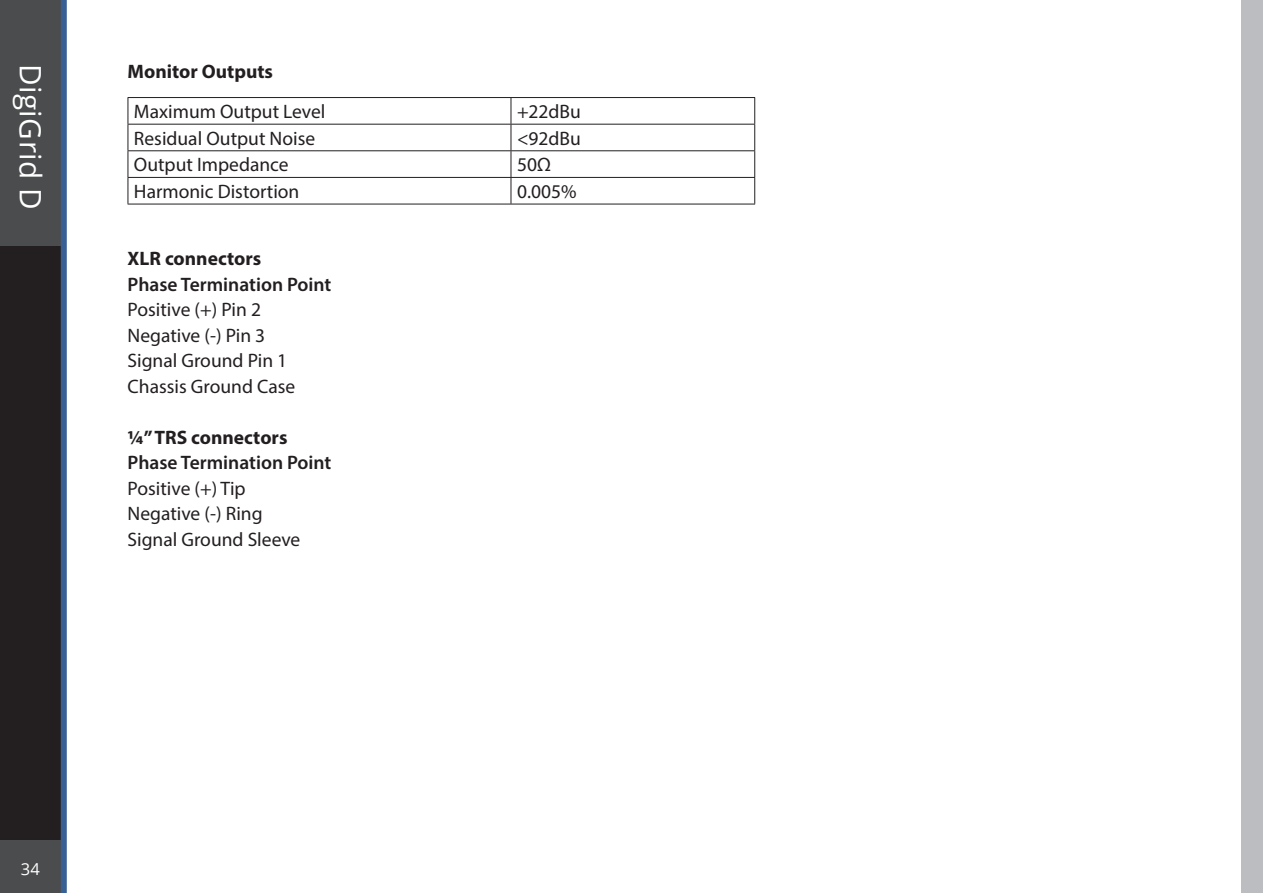
<style>
.page{position:relative;width:1263px;height:893px;background:#fff}
.page>*{position:absolute;margin:0;border:0;box-sizing:border-box;transform-origin:0 0}
.t1{font:29.7px "Open Sans";letter-spacing:.015em;color:#fff}
.t2{font:19.5px/25.5px "Myriad Pro";color:#231f20}
.t3{font:700 19.5px "Myriad Pro";color:#231f20}
.t4{font:600 19.5px "Myriad Pro";color:#231f20}
.t5{font:16.5px "Open Sans";color:#fff}
</style>
<div class="page">
<div style="left:1242px;top:0;width:21px;height:893px;background:#bcbdc0"></div>
<svg style="left:0;top:0;width:67px;height:893px"></svg>
<hr style="left:128px;top:97px;width:383px;height:1px;background:#231f20">
<hr style="left:511px;top:97px;width:244px;height:1px;background:#231f20">
<hr style="left:128px;top:124px;width:383px;height:1px;background:#231f20">
<hr style="left:511px;top:124px;width:244px;height:1px;background:#231f20">
<hr style="left:128px;top:150px;width:383px;height:1px;background:#231f20">
<hr style="left:511px;top:150px;width:244px;height:1px;background:#231f20">
<hr style="left:128px;top:177px;width:383px;height:1px;background:#231f20">
<svg style="left:128px;top:98px;width:1px;height:106px"></svg>
<hr style="left:511px;top:177px;width:244px;height:1px;background:#231f20">
<svg style="left:511px;top:98px;width:1px;height:106px"></svg>
<svg style="left:754px;top:98px;width:1px;height:106px"></svg>
<hr style="left:128px;top:204px;width:383px;height:1px;background:#231f20">
<hr style="left:511px;top:204px;width:244px;height:1px;background:#231f20">
<h1 class="t1" style="left:51px;top:64px;width:148px;rotate:90deg">DigiGrid D</h1>
<p class="t3" style="left:128px;top:59px;width:147px">Monitor Outputs</p>
<p class="t2" style="left:134px;top:99px;width:193px">Maximum Output Level</p>
<p class="t2" style="left:134px;top:125px;width:183px">Residual Output Noise</p>
<p class="t2" style="left:134px;top:152px;width:156px">Output Impedance</p>
<p class="t2" style="left:134px;top:178px;width:167px">Harmonic Distortion</p>
<p class="t3" style="left:128px;top:246px;width:135px">XLR connectors</p>
<p class="t4" style="left:128px;top:272px;width:205px">Phase Termination Point</p>
<p class="t2" style="left:128px;top:297px;width:169px">Positive +( ) Pin 2<br>Negative ) -( Pin 3<br>Signal Ground Pin 1<br>Chassis Ground Case</p>
<p class="t3" style="left:128px;top:425px;width:161px">¼”TRS connectors</p>
<p class="t4" style="left:128px;top:450px;width:205px">Phase Termination Point</p>
<p class="t2" style="left:128px;top:475px;width:174px">Positive +( ) Tip<br>Negative ) -( Ring<br>Signal Ground Sleeve</p>
<p class="t5" style="left:21px;top:857px;width:20px">34</p>
<p class="t2" style="left:517px;top:99px;width:65px">+22dBu</p>
<p class="t2" style="left:517px;top:125px;width:65px">&lt;92dBu</p>
<p class="t2" style="left:517px;top:152px;width:35px">50Ω</p>
<p class="t2" style="left:517px;top:178px;width:61px">0.005%</p>
</div>
